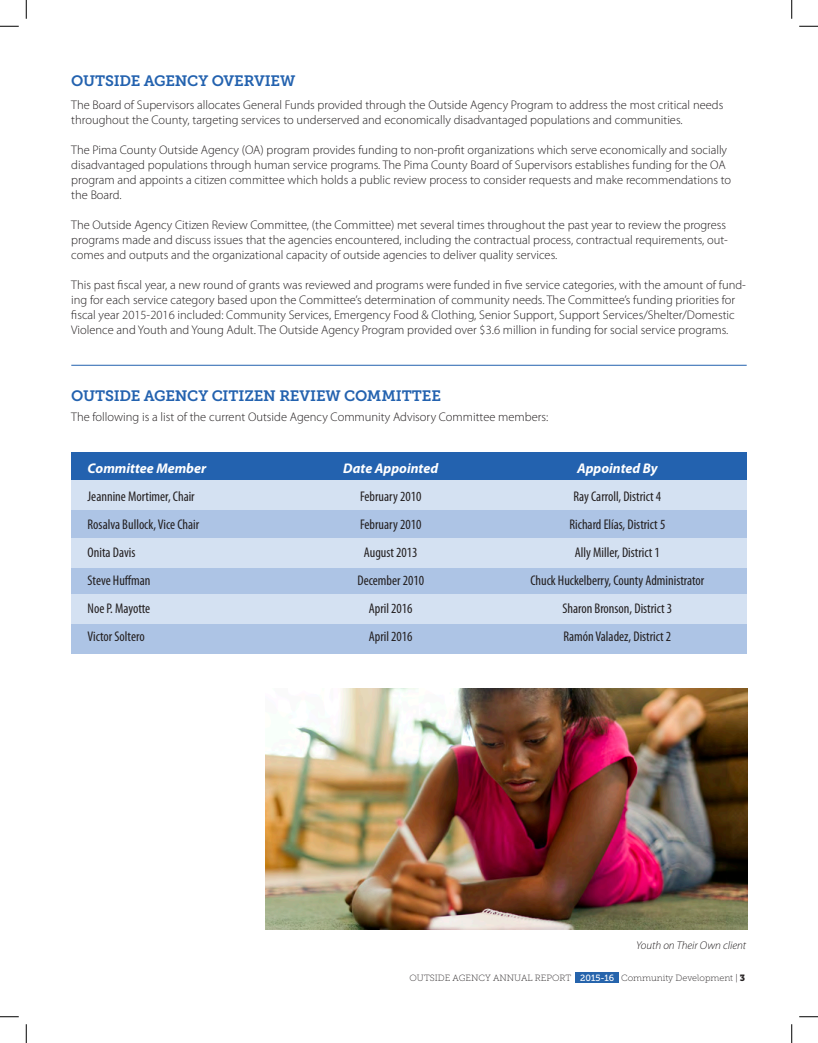
<style>
.page{position:relative;width:818px;height:1043px;background:#fff}
.page>*{position:absolute;margin:0;border:0;box-sizing:border-box;transform-origin:0 0}
._2661WW_-_Title_1{font:15px "Museo Slab 700";letter-spacing:-.015em;color:#2362af}
.t1{font:condensed 14px "Myriad Pro";color:#231f20}
.t2{font:italic 700 14px "Myriad Pro";color:#fff}
.t3{font:300 12.5px/15px "Myriad Pro";color:#231f20}
.t4{font:italic 300 11.25px "Myriad Pro";color:#231f20}
.t5{font:9px "Museo Slab 100";color:#231f20}
.s1{font-family:"Museo Slab 500";color:#fff}
.s2{font-family:"Museo Slab 900"}
</style>
<div class="page">
<hr style="left:71px;top:365px;width:675px;height:1px;background:#2362af">
<div style="left:72px;top:452px;width:675px;height:29px;background:#2362af"></div>
<div style="left:72px;top:566px;width:675px;height:29px;background:#adc4e5"></div>
<div style="left:72px;top:510px;width:675px;height:29px;background:#adc4e5"></div>
<div style="left:72px;top:624px;width:675px;height:29px;background:#adc4e5"></div>
<div style="left:72px;top:480px;width:675px;height:30px;background:#d4e1f2"></div>
<div style="left:72px;top:594px;width:675px;height:30px;background:#d4e1f2"></div>
<div style="left:72px;top:538px;width:675px;height:29px;background:#d4e1f2"></div>
<div style="left:575px;top:972px;width:43px;height:11px;background:#2664ac"></div>
<img style="left:266px;top:688px;width:481px;height:241px">
<svg style="left:0;top:25px;width:19px;height:2px"></svg>
<svg style="left:799px;top:25px;width:19px;height:2px"></svg>
<svg style="left:0;top:1016px;width:19px;height:1px"></svg>
<svg style="left:799px;top:1016px;width:19px;height:1px"></svg>
<svg style="left:25px;top:0;width:2px;height:19px"></svg>
<svg style="left:25px;top:1024px;width:2px;height:18px"></svg>
<svg style="left:791px;top:0;width:1px;height:19px"></svg>
<svg style="left:791px;top:1024px;width:1px;height:18px"></svg>
<p class="_2661WW_-_Title_1" style="left:71px;top:73px;width:225px">OUTSIDE AGENCY OVERVIEW</p>
<p class="t3" style="left:71px;top:97px;width:653px">The Board of Supervisors allocates General Funds provided through the Outside Agency Program to address the most critical needs throughout the County, targeting services to underserved and economically disadvantaged populations and communities.</p>
<p class="t3" style="left:71px;top:142px;width:661px">The Pima County Outside Agency (OA) program provides funding to non-profit organizations which serve economically and socially disadvantaged populations through human service programs. The Pima County Board of Supervisors establishes funding for the OA program and appoints a citizen committee which holds a public review process to consider requests and make recommendations to the Board.</p>
<p class="t3" style="left:71px;top:217px;width:658px">The Outside Agency Citizen Review Committee, (the Committee) met several times throughout the past year to review the progress programs made and discuss issues that the agencies encountered, including the contractual process, contractual requirements, out&shy;comes and outputs and the organizational capacity of outside agencies to deliver quality services.</p>
<p class="t3" style="left:71px;top:277px;width:676px">This past fiscal year, a new round of grants was reviewed and programs were funded in five service categories, with the amount of fund&shy;ing for each service category based upon the Committee’s determination of community needs. The Committee’s funding priorities for fiscal year 2015-2016 included: Community Services, Emergency Food &amp; Clothing, Senior Support, Support Services/Shelter/Domestic Violence and Youth and Young Adult. The Outside Agency Program provided over $3.6 million in funding for social service programs.</p>
<p class="_2661WW_-_Title_1" style="left:71px;top:388px;width:371px">OUTSIDE AGENCY CITIZEN REVIEW COMMITTEE</p>
<p class="t3" style="left:71px;top:409px;width:478px">The following is a list of the current Outside Agency Community Advisory Committee members:</p>
<p class="t2" style="left:88px;top:458px;width:120px">Committee Member</p>
<p class="t2" style="left:343px;top:458px;width:96px">Date Appointed</p>
<p class="t2" style="left:577px;top:458px;width:82px">Appointed By</p>
<p class="t1" style="left:88px;top:487px;width:109px">Jeannine Mortimer, Chair</p>
<p class="t1" style="left:360px;top:487px;width:63px">February 2010</p>
<p class="t1" style="left:573px;top:487px;width:89px">Ray Carroll, District 4</p>
<p class="t1" style="left:88px;top:515px;width:113px">Rosalva Bullock, Vice Chair</p>
<p class="t1" style="left:360px;top:515px;width:63px">February 2010</p>
<p class="t1" style="left:569px;top:515px;width:97px">Richard Elías, District 5</p>
<p class="t1" style="left:88px;top:543px;width:49px">Onita Davis</p>
<p class="t1" style="left:364px;top:543px;width:55px">August 2013</p>
<p class="t1" style="left:575px;top:543px;width:87px">Ally Miller, District 1</p>
<p class="t1" style="left:88px;top:572px;width:64px">Steve Huffman</p>
<p class="t1" style="left:357px;top:572px;width:68px">December 2010</p>
<p class="t1" style="left:530px;top:572px;width:175px">Chuck Huckelberry, County Administrator</p>
<p class="t1" style="left:88px;top:600px;width:64px">Noe P. Mayotte</p>
<p class="t1" style="left:369px;top:600px;width:45px">April 2016</p>
<p class="t1" style="left:562px;top:600px;width:111px">Sharon Bronson, District 3</p>
<p class="t1" style="left:88px;top:628px;width:58px">Victor Soltero</p>
<p class="t1" style="left:369px;top:628px;width:45px">April 2016</p>
<p class="t1" style="left:563px;top:628px;width:109px">Ramón Valadez, District 2</p>
<p class="t4" style="left:636px;top:939px;width:112px">Youth on Their Own client</p>
<p class="t5" style="left:409px;top:972px;width:337px">OUTSIDE AGENCY ANNUAL REPORT <span class="s1">2015-16</span> Community Development | <span class="s2">3</span></p>
</div>
